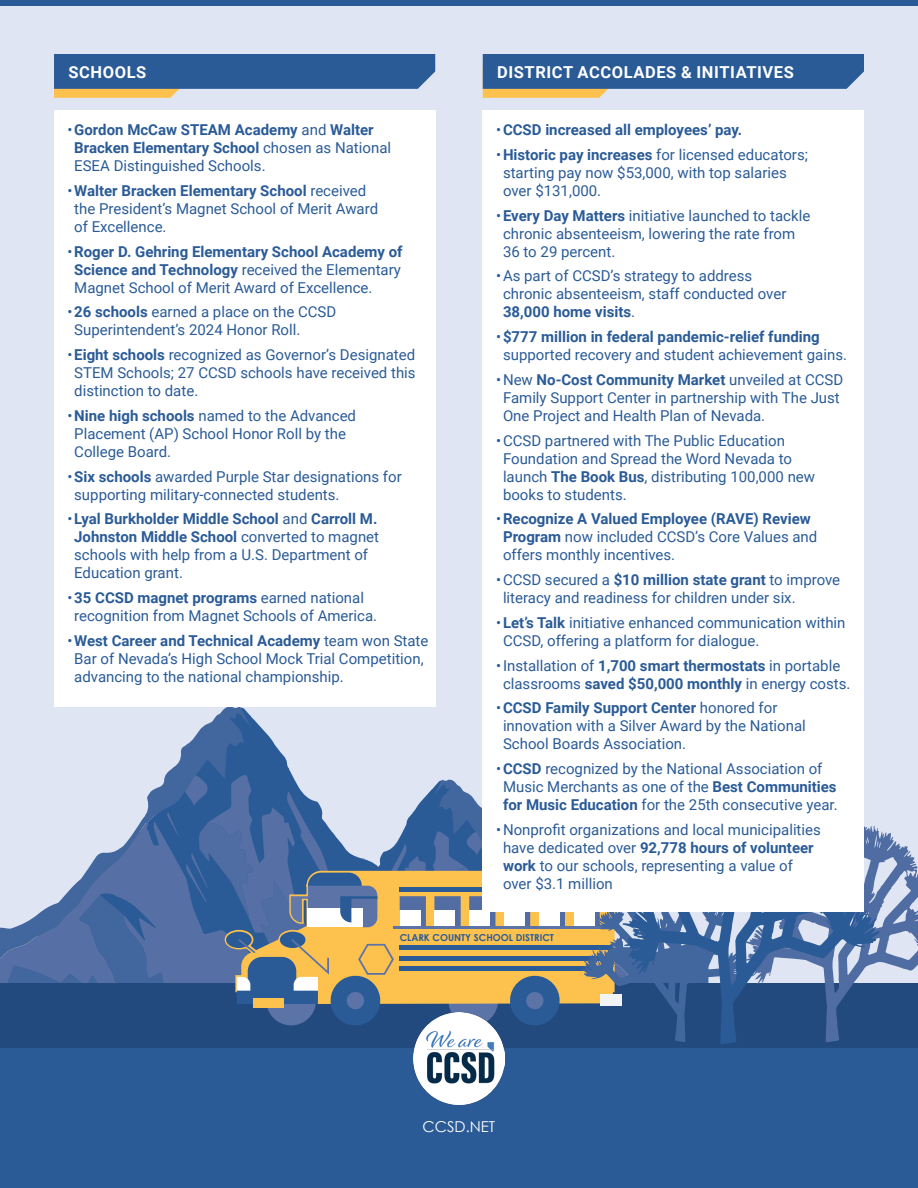
<style>
.page{position:relative;width:918px;height:1188px;background:#dfe5f2}
.page>*{position:absolute;margin:0;border:0;box-sizing:border-box;transform-origin:0 0}
.header2{font:700 16.5px "Roboto";letter-spacing:.035em;color:#fff}
.t1{font:15px/18px "Roboto";color:#2a5b97}
.t2{font:700 15px/18px "Roboto";color:#2a5b97}
.t3{font:15px "Century Gothic";color:#fff}
.t4{font:700 9.6px "Century Gothic";color:#2a5b97}
.s1{font-weight:400}
.s2{font-weight:700}
</style>
<div class="page">
<svg style="left:251px;top:707px;width:232px;height:67px"></svg>
<svg style="left:54px;top:706px;width:197px;height:68px"></svg>
<svg style="left:250px;top:715px;width:8px;height:13px"></svg>
<div style="left:0;top:0;width:918px;height:6px;background:#2a5b97"></div>
<svg style="left:7px;top:774px;width:911px;height:275px"></svg>
<svg style="left:622px;top:780px;width:258px;height:264px;background:#4b6e9e"></svg>
<div style="left:0;top:1049px;width:918px;height:139px;background:#2a5b97"></div>
<div style="left:54px;top:110px;width:381px;height:596px;background:#fff"></div>
<svg style="left:54px;top:54px;width:381px;height:44px;background:#5376a0"></svg>
<div style="left:483px;top:110px;width:381px;height:802px;background:#fff"></div>
<svg style="left:483px;top:54px;width:381px;height:44px;background:#5376a0"></svg>
<img style="left:413px;top:1013px;width:92px;height:91px">
<p class="header2" style="left:68px;top:60px;width:79px">SCHOOLS</p>
<p class="t2" style="left:74px;top:120px;width:318px;text-indent:-7px"><span class="s1">•</span>Gordon McCaw STEAM Academy <span class="s1">and</span> Walter<br>Bracken Elementary School <span class="s1">chosen as National<br>ESEA Distinguished Schools.</span></p>
<p class="t1" style="left:74px;top:181px;width:305px;text-indent:-7px">•<span class="s2">Walter Bracken Elementary School</span> received the President’s Magnet School of Merit Award of Excellence.</p>
<p class="t1" style="left:74px;top:242px;width:330px;text-align:justify;text-indent:-7px">•<span class="s2">Roger D. Gehring Elementary School Academy of Science and Technology</span> received the Elementary Magnet School of Merit Award of Excellence.</p>
<p class="t1" style="left:74px;top:302px;width:264px;text-indent:-7px">•<span class="s2">26 schools</span> earned a place on the CCSD<br>Superintendent’s 2024 Honor Roll.</p>
<p class="t1" style="left:74px;top:345px;width:343px;text-align:justify;text-indent:-7px">•<span class="s2">Eight schools</span> recognized as Governor’s Designated STEM Schools; 27 CCSD schools have received this distinction to date.</p>
<p class="t1" style="left:74px;top:406px;width:283px;text-indent:-7px">•<span class="s2">Nine high schools</span> named to the Advanced<br>Placement (AP) School Honor Roll by the<br>College Board.</p>
<p class="t1" style="left:74px;top:467px;width:329px;text-indent:-7px">•<span class="s2">Six schools</span> awarded Purple Star designations for supporting military-connected students.</p>
<p class="t1" style="left:74px;top:509px;width:306px;text-indent:-7px">•<span class="s2">Lyal Burkholder Middle School</span> and <span class="s2">Carroll M.<br>Johnston Middle School</span> converted to magnet schools with help from a U.S. Department of Education grant.</p>
<p class="t1" style="left:74px;top:588px;width:304px;text-indent:-7px">•<span class="s2">35 CCSD magnet programs</span> earned national recognition from Magnet Schools of America.</p>
<p class="t1" style="left:74px;top:631px;width:356px;text-indent:-7px">•<span class="s2">West Career and Technical Academy</span> team won State<br>Bar of Nevada’s High School Mock Trial Competition, advancing to the national championship.</p>
<p class="header2" style="left:497px;top:60px;width:298px">DISTRICT ACCOLADES &amp; INITIATIVES</p>
<p class="t2" style="left:496px;top:120px;width:247px"><span class="s1">•</span>CCSD increased all employees’ pay.</p>
<p class="t1" style="left:503px;top:145px;width:306px;text-indent:-7px">•<span class="s2">Historic pay increases</span> for licensed educators; starting pay now $53,000, with top salaries over $131,000.</p>
<p class="t1" style="left:503px;top:206px;width:309px;text-indent:-7px">•<span class="s2">Every Day Matters</span> initiative launched to tackle chronic absenteeism, lowering the rate from<br>36 to 29 percent.</p>
<p class="t1" style="left:503px;top:266px;width:285px;text-indent:-7px">•As part of CCSD’s strategy to address chronic absenteeism, staff conducted over<br><span class="s2">38,000 home visits</span>.</p>
<p class="t1" style="left:503px;top:327px;width:346px;text-indent:-7px">•<span class="s2">$777 million in federal pandemic-relief funding </span>supported recovery and student achievement gains.</p>
<p class="t1" style="left:503px;top:370px;width:342px;text-indent:-7px">•New <span class="s2">No-Cost Community Market</span> unveiled at CCSD<br>Family Support Center in partnership with The Just<br>One Project and Health Plan of Nevada.</p>
<p class="t1" style="left:503px;top:431px;width:314px;text-indent:-7px">•CCSD partnered with The Public Education Foundation and Spread the Word Nevada to launch <span class="s2">The Book Bus</span>, distributing 100,000 new books to students.</p>
<p class="t1" style="left:503px;top:509px;width:316px;text-indent:-7px">•<span class="s2">Recognize A Valued Employee (RAVE) Review<br>Program</span> now included CCSD’s Core Values and offers monthly incentives.</p>
<p class="t1" style="left:503px;top:570px;width:339px;text-indent:-7px">•CCSD secured a <span class="s2">$10 million state grant</span> to improve literacy and readiness for children under six.</p>
<p class="t1" style="left:503px;top:613px;width:344px;text-indent:-7px">•<span class="s2">Let’s Talk</span> initiative enhanced communication within<br>CCSD, offering a platform for dialogue.</p>
<p class="t1" style="left:503px;top:656px;width:349px;text-indent:-7px">•Installation of <span class="s2">1,700 smart thermostats</span> in portable classrooms <span class="s2">saved $50,000 monthly</span> in energy costs.</p>
<p class="t1" style="left:503px;top:698px;width:304px;text-indent:-7px">•<span class="s2">CCSD Family Support Center</span> honored for innovation with a Silver Award by the National<br>School Boards Association.</p>
<p class="t1" style="left:503px;top:759px;width:336px;text-indent:-7px">•<span class="s2">CCSD</span> recognized by the National Association of<br>Music Merchants as one of the <span class="s2">Best Communities for Music Education</span> for the 25th consecutive year.</p>
<p class="t1" style="left:503px;top:820px;width:319px;text-indent:-7px">•Nonprofit organizations and local municipalities have dedicated over <span class="s2">92,778 hours of volunteer work</span> to our schools, representing a value of over $3.1 million</p>
<p class="t4" style="left:400px;top:930px;width:156px">CLARK COUNTY SCHOOL DISTRICT</p>
<p class="t3" style="left:423px;top:1116px;width:74px">CCSD.NET</p>
</div>
